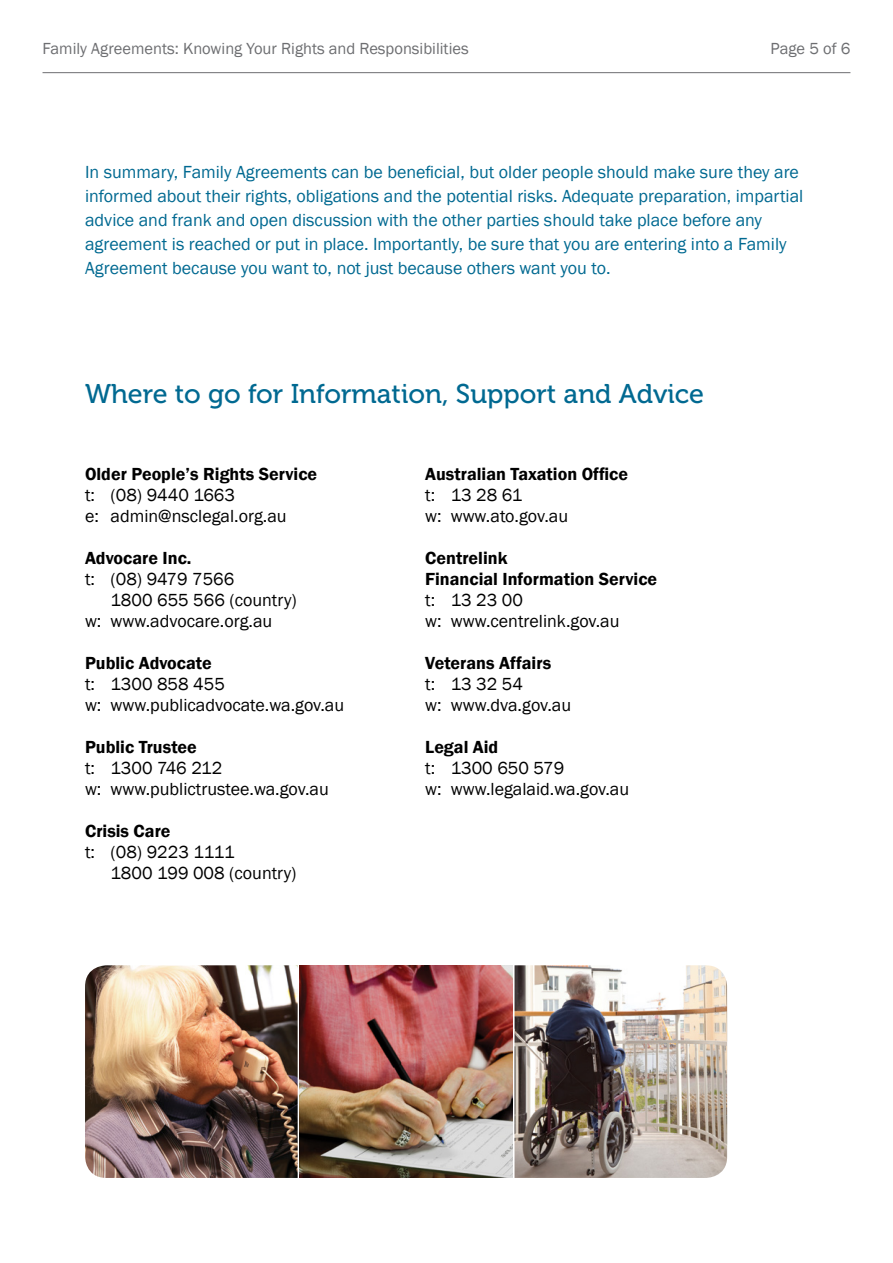
<style>
.page{position:relative;width:893px;height:1263px;background:#fff}
.page>*{position:absolute;margin:0;border:0;box-sizing:border-box;transform-origin:0 0}
.t1{font:27px "Museo 500";color:#006991}
.t2{font:18px/24px "Franklin Gothic";color:#006991}
.t3{font:18px/21px "Franklin Gothic";color:#000}
.t4{font:600 18px/21px "Franklin Gothic";color:#000}
.t5{font:16.5px "Franklin Gothic";color:#6d6e71}
</style>
<div class="page">
<img style="left:300px;top:965px;width:212px;height:213px">
<img style="left:85px;top:965px;width:213px;height:213px">
<img style="left:514px;top:965px;width:213px;height:213px">
<hr style="left:43px;top:72px;width:807px;height:1px;background:#6d6e71">
<p class="t5" style="left:43px;top:38px;width:428px">Family Agreements: Knowing Your Rights and Responsibilities</p>
<p class="t5" style="left:771px;top:38px;width:81px">Page 5 of 6</p>
<p class="t2" style="left:85px;top:161px;width:720px">In summary, Family Agreements can be beneficial, but older people should make sure they are informed about their rights, obligations and the potential risks. Adequate preparation, impartial advice and frank and open discussion with the other parties should take place before any agreement is reached or put in place. Importantly, be sure that you are entering into a Family Agreement because you want to, not just because others want you to.</p>
<h1 class="t1" style="left:85px;top:379px;width:621px">Where to go for Information, Support and Advice</h1>
<p class="t4" style="left:85px;top:464px;width:234px">Older People’s Rights Service</p>
<p class="t3" style="left:85px;top:485px;width:203px">t: (08) 9440 1663<br>e: admin@nsclegal.org.au</p>
<p class="t4" style="left:85px;top:548px;width:108px">Advocare Inc.</p>
<p class="t3" style="left:85px;top:569px;width:151px">t: (08) 9479 7566</p>
<p class="t3" style="left:111px;top:590px;width:188px">1800 655 566 (country)</p>
<p class="t3" style="left:85px;top:611px;width:189px">w: www.advocare.org.au</p>
<p class="t4" style="left:85px;top:653px;width:128px">Public Advocate</p>
<p class="t3" style="left:85px;top:674px;width:261px">t: 1300 858 455<br>w: www.publicadvocate.wa.gov.au</p>
<p class="t4" style="left:85px;top:737px;width:113px">Public Trustee</p>
<p class="t3" style="left:85px;top:758px;width:245px">t: 1300 746 212<br>w: www.publictrustee.wa.gov.au</p>
<p class="t4" style="left:85px;top:821px;width:87px">Crisis Care</p>
<p class="t3" style="left:111px;top:842px;width:187px;text-indent:-26px">t: (08) 9223 1111<br>1800 199 008 (country)</p>
<p class="t4" style="left:425px;top:464px;width:204px">Australian Taxation Office</p>
<p class="t3" style="left:425px;top:485px;width:144px">t: 13 28 61<br>w: www.ato.gov.au</p>
<p class="t4" style="left:425px;top:548px;width:233px">Centrelink<br>Financial Information Service</p>
<p class="t3" style="left:425px;top:590px;width:196px">t: 13 23 00<br>w: www.centrelink.gov.au</p>
<p class="t4" style="left:425px;top:653px;width:127px">Veterans Affairs</p>
<p class="t3" style="left:425px;top:674px;width:147px">t: 13 32 54<br>w: www.dva.gov.au</p>
<p class="t4" style="left:425px;top:737px;width:75px">Legal Aid</p>
<p class="t3" style="left:425px;top:758px;width:205px">t: 1300 650 579<br>w: www.legalaid.wa.gov.au</p>
</div>
